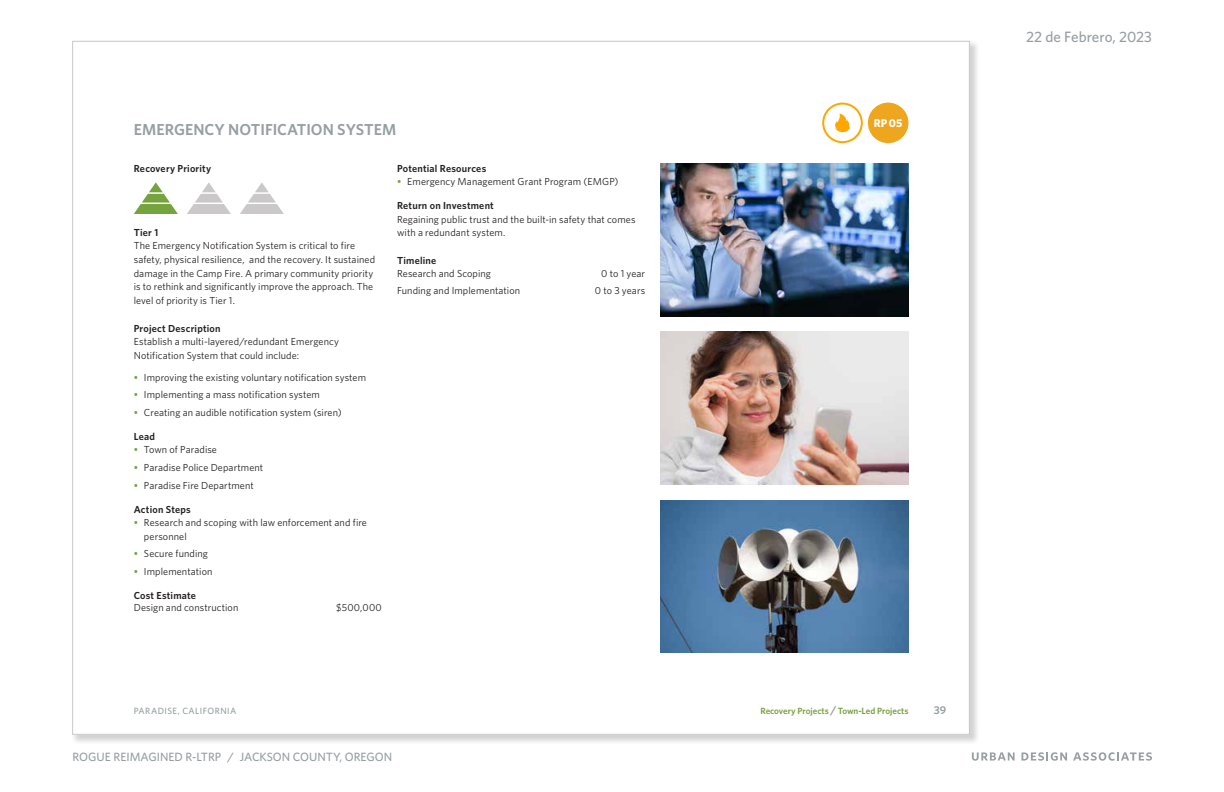
<style>
.page{position:relative;width:1224px;height:792px;background:#fff}
.page>*{position:absolute;margin:0;border:0;box-sizing:border-box;transform-origin:0 0}
.t1{font:600 15.9px "Whitney";color:#979fa2}
.t2{font:500 15px "Whitney";color:#979fa2}
.t3{font:500 12px "Whitney";color:#979fa2}
.t4{font:700 11.3px "Whitney";color:#fff}
.t5{font:600 11.3px "Whitney";color:#979fa2}
.t6{font:10.2px/13.6px "Whitney";letter-spacing:.01em;color:#231f20}
.t7{font:600 10.2px "Whitney";letter-spacing:.02em;color:#231f20}
.t8{font:600 9.1px "Whitney";color:#75a33d}
.t9{font:500 9.1px "Whitney";letter-spacing:.05em;color:#979fa2}
.s1{font-weight:500;color:#75a33d}
.s2{font-size:11.3px;color:#979fa2}
</style>
<div class="page">
<svg style="left:972px;top:752px;width:43px;height:9px"></svg>
<svg style="left:1022px;top:752px;width:45px;height:9px"></svg>
<svg style="left:1073px;top:752px;width:79px;height:9px"></svg>
<div style="left:71px;top:39px;width:909px;height:706px;background:#231f20;opacity:.2"></div>
<div style="left:73px;top:41px;width:896px;height:693px;background:#fff"></div>
<div style="left:868px;top:103px;width:40px;height:40px;background:#eea61f;border-radius:50%"></div>
<img style="left:660px;top:164px;width:248px;height:152px">
<img style="left:660px;top:332px;width:248px;height:153px">
<img style="left:660px;top:500px;width:248px;height:153px">
<svg style="left:134px;top:182px;width:44px;height:32px"></svg>
<svg style="left:187px;top:182px;width:44px;height:32px"></svg>
<svg style="left:240px;top:182px;width:44px;height:32px"></svg>
<div style="left:822px;top:103px;width:41px;height:40px;border:2px solid #ffa700;border-radius:50%"></div>
<svg style="left:835px;top:113px;width:15px;height:20px"></svg>
<h1 class="t1" style="left:134px;top:119px;width:264px">EMERGENCY NOTIFICATION SYSTEM</h1>
<p class="t7" style="left:134px;top:161px;width:79px">Recovery Priority</p>
<p class="t7" style="left:134px;top:225px;width:26px">Tier 1</p>
<p class="t6" style="left:134px;top:239px;width:243px">The Emergency Notification System is critical to fire safety, physical resilience, and the recovery. It sustained damage in the Camp Fire. A primary community priority is to rethink and significantly improve the approach. The level of priority is Tier 1.</p>
<p class="t7" style="left:134px;top:321px;width:88px">Project Description</p>
<p class="t6" style="left:134px;top:335px;width:207px">Establish a multi-layered/redundant Emergency<br>Notification System that could include:</p>
<p class="t6" style="left:134px;top:370px;width:234px"><span class="s1">•</span> Improving the existing voluntary notification system</p>
<p class="t6" style="left:134px;top:388px;width:188px"><span class="s1">•</span> Implementing a mass notification system</p>
<p class="t6" style="left:134px;top:405px;width:210px"><span class="s1">•</span> Creating an audible notification system (siren)</p>
<p class="t7" style="left:134px;top:429px;width:23px">Lead</p>
<p class="t6" style="left:134px;top:443px;width:85px"><span class="s1">•</span> Town of Paradise</p>
<p class="t6" style="left:134px;top:460px;width:131px"><span class="s1">•</span> Paradise Police Department</p>
<p class="t6" style="left:134px;top:478px;width:122px"><span class="s1">•</span> Paradise Fire Department</p>
<p class="t7" style="left:134px;top:502px;width:59px">Action Steps</p>
<p class="t6" style="left:144px;top:516px;width:224px;text-indent:-10px"><span class="s1">•</span> Research and scoping with law enforcement and fire personnel</p>
<p class="t6" style="left:134px;top:547px;width:76px"><span class="s1">•</span> Secure funding</p>
<p class="t6" style="left:134px;top:565px;width:80px"><span class="s1">•</span> Implementation</p>
<p class="t7" style="left:134px;top:589px;width:64px">Cost Estimate</p>
<p class="t6" style="left:134px;top:601px;width:106px">Design and construction</p>
<p class="t6" style="left:336px;top:601px;width:47px">$500,000</p>
<p class="t7" style="left:397px;top:161px;width:91px">Potential Resources</p>
<p class="t6" style="left:397px;top:175px;width:223px"><span class="s1">•</span> Emergency Management Grant Program (EMGP)</p>
<p class="t7" style="left:397px;top:199px;width:98px">Return on Investment</p>
<p class="t6" style="left:397px;top:212px;width:240px">Regaining public trust and the built-in safety that comes with a redundant system.</p>
<p class="t7" style="left:397px;top:254px;width:41px">Timeline</p>
<p class="t6" style="left:397px;top:266px;width:95px">Research and Scoping</p>
<p class="t6" style="left:601px;top:266px;width:45px">0 to 1 year</p>
<p class="t6" style="left:397px;top:284px;width:125px">Funding and Implementation</p>
<p class="t6" style="left:595px;top:284px;width:52px">0 to 3 years</p>
<p class="t4" style="left:874px;top:116px;width:30px">RP 05</p>
<p class="t9" style="left:134px;top:705px;width:104px">PARADISE, CALIFORNIA</p>
<p class="t8" style="left:760px;top:705px;width:149px">Recovery Projects <span class="s2">/</span> Town-Led Projects</p>
<p class="t5" style="left:934px;top:703px;width:14px">39</p>
<p class="t3" style="left:72px;top:749px;width:321px">ROGUE REIMAGINED R-LTRP / JACKSON COUNTY, OREGON</p>
<h2 class="t2" style="left:1026px;top:27px;width:127px">22 de Febrero, 2023</h2>
</div>
